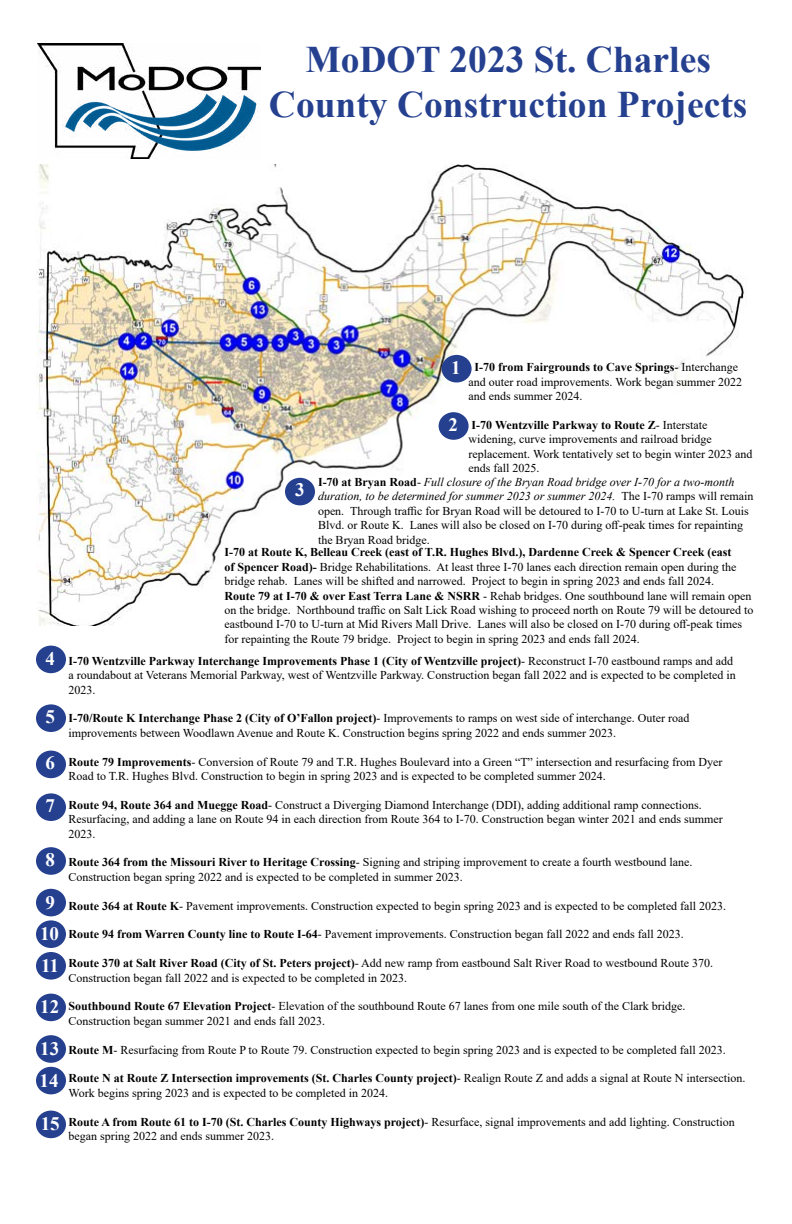
<style>
.page{position:relative;width:792px;height:1224px;background:#fff}
.page>*{position:absolute;margin:0;border:0;box-sizing:border-box;transform-origin:0 0}
.t1{font:700 37.5px/45px "Times New Roman";color:#25408f;text-align:center}
.t2{font:700 19px/31.5px "Times New Roman";color:#fff}
.t3{font:12px/14.4px "Times New Roman";color:#000}
.s1{font-weight:700}
.s2{font-style:italic}
</style>
<div class="page">
<img style="left:37px;top:43px;width:223px;height:116px">
<img style="left:36px;top:164px;width:708px;height:461px">
<div style="left:442px;top:355px;width:30px;height:27px;background:#25408f;border-radius:50%"></div>
<div style="left:439px;top:412px;width:30px;height:28px;background:#25408f;border-radius:50%"></div>
<div style="left:285px;top:478px;width:30px;height:27px;background:#25408f;border-radius:50%"></div>
<div style="left:36px;top:646px;width:30px;height:27px;background:#25408f;border-radius:50%"></div>
<div style="left:36px;top:704px;width:30px;height:28px;background:#25408f;border-radius:50%"></div>
<div style="left:36px;top:751px;width:30px;height:27px;background:#25408f;border-radius:50%"></div>
<div style="left:36px;top:793px;width:30px;height:28px;background:#25408f;border-radius:50%"></div>
<div style="left:36px;top:847px;width:30px;height:28px;background:#25408f;border-radius:50%"></div>
<div style="left:36px;top:889px;width:30px;height:27px;background:#25408f;border-radius:50%"></div>
<div style="left:36px;top:920px;width:30px;height:28px;background:#25408f;border-radius:50%"></div>
<div style="left:36px;top:952px;width:30px;height:28px;background:#25408f;border-radius:50%"></div>
<div style="left:36px;top:994px;width:30px;height:27px;background:#25408f;border-radius:50%"></div>
<div style="left:36px;top:1035px;width:30px;height:28px;background:#25408f;border-radius:50%"></div>
<div style="left:36px;top:1067px;width:30px;height:27px;background:#25408f;border-radius:50%"></div>
<div style="left:36px;top:1111px;width:30px;height:27px;background:#25408f;border-radius:50%"></div>
<h1 class="t1" style="left:269px;top:36px;width:480px">MoDOT 2023 St. Charles<br>County Construction Projects</h1>
<h2 class="t2" style="left:45px;top:642px;width:11px">4</h2>
<h2 class="t2" style="left:45px;top:701px;width:11px">5</h2>
<h2 class="t2" style="left:45px;top:746px;width:11px">6</h2>
<h2 class="t2" style="left:45px;top:790px;width:11px">7</h2>
<h2 class="t2" style="left:45px;top:843px;width:11px">8</h2>
<h2 class="t2" style="left:40px;top:886px;width:20px">9<br>10<br>11</h2>
<h2 class="t2" style="left:40px;top:986px;width:20px;line-height:41.6px">12<br>13</h2>
<h2 class="t2" style="left:40px;top:1064px;width:20px">14</h2>
<h2 class="t2" style="left:41px;top:1107px;width:20px">15</h2>
<h2 class="t2" style="left:295px;top:474px;width:11px">3</h2>
<h2 class="t2" style="left:451px;top:351px;width:11px">1</h2>
<h2 class="t2" style="left:449px;top:408px;width:11px">2</h2>
<p class="t3" style="left:469px;top:360px;width:275px;text-indent:6px"><span class="s1">I-70 from Fairgrounds to Cave Springs</span>- Interchange and outer road improvements. Work began summer 2022 and ends summer 2024.</p>
<p class="t3" style="left:469px;top:417px;width:285px"><span class="s1">I-70 Wentzville Parkway to Route Z</span>- Interstate widening, curve improvements and railroad bridge replacement. Work tentatively set to begin winter 2023 and ends fall 2025.</p>
<p class="t3" style="left:318px;top:474px;width:437px"><span class="s1">I-70 at Bryan Road</span>- <span class="s2">Full closure of the Bryan Road bridge over I-70 for a two-month duration, to be determined for summer 2023 or summer 2024.</span> The I-70 ramps will remain open. Through traffic for Bryan Road will be detoured to I-70 to U-turn at Lake St. Louis Blvd. or Route K. Lanes will also be closed on I-70 during off-peak times for repainting the Bryan Road bridge.</p>
<p class="t3" style="left:224px;top:545px;width:531px"><span class="s1">I-70 at Route K, Belleau Creek (east of T.R. Hughes Blvd.), Dardenne Creek &amp; Spencer Creek (east<br>of Spencer Road)-</span> Bridge Rehabilitations. At least three I-70 lanes each direction remain open during the bridge rehab. Lanes will be shifted and narrowed. Project to begin in spring 2023 and ends fall 2024.<br><span class="s1">Route 79 at I-70 &amp; over East Terra Lane &amp; NSRR</span> - Rehab bridges. One southbound lane will remain open on the bridge. Northbound traffic on Salt Lick Road wishing to proceed north on Route 79 will be detoured to eastbound I-70 to U-turn at Mid Rivers Mall Drive. Lanes will also be closed on I-70 during off-peak times for repainting the Route 79 bridge. Project to begin in spring 2023 and ends fall 2024.</p>
<p class="t3" style="left:68px;top:653px;width:669px"><span class="s1">I-70 Wentzville Parkway Interchange Improvements Phase 1 (City of Wentzville project)</span>- Reconstruct I-70 eastbound ramps and add a roundabout at Veterans Memorial Parkway, west of Wentzville Parkway. Construction began fall 2022 and is expected to be completed in<br>2023.</p>
<p class="t3" style="left:68px;top:711px;width:623px"><span class="s1">I-70/Route K Interchange Phase 2 (City of O’Fallon project)</span>- Improvements to ramps on west side of interchange. Outer road improvements between Woodlawn Avenue and Route K. Construction begins spring 2022 and ends summer 2023.</p>
<p class="t3" style="left:68px;top:754px;width:656px"><span class="s1">Route 79 Improvements</span>- Conversion of Route 79 and T.R. Hughes Boulevard into a Green “T” intersection and resurfacing from Dyer<br>Road to T.R. Hughes Blvd. Construction to begin in spring 2023 and is expected to be completed summer 2024.</p>
<p class="t3" style="left:68px;top:797px;width:656px"><span class="s1">Route 94, Route 364 and Muegge Road</span>- Construct a Diverging Diamond Interchange (DDI), adding additional ramp connections.<br>Resurfacing, and adding a lane on Route 94 in each direction from Route 364 to I-70. Construction began winter 2021 and ends summer<br>2023.</p>
<p class="t3" style="left:68px;top:855px;width:626px"><span class="s1">Route 364 from the Missouri River to Heritage Crossing</span>- Signing and striping improvement to create a fourth westbound lane.<br>Construction began spring 2022 and is expected to be completed in summer 2023.</p>
<p class="t3" style="left:68px;top:898px;width:659px"><span class="s1">Route 364 at Route K</span>- Pavement improvements. Construction expected to begin spring 2023 and is expected to be completed fall 2023.</p>
<p class="t3" style="left:68px;top:927px;width:617px"><span class="s1">Route 94 from Warren County line to Route I-64</span>- Pavement improvements. Construction began fall 2022 and ends fall 2023.</p>
<p class="t3" style="left:68px;top:956px;width:646px"><span class="s1">Route 370 at Salt River Road (City of St. Peters project)</span>- Add new ramp from eastbound Salt River Road to westbound Route 370.<br>Construction began fall 2022 and is expected to be completed in 2023.</p>
<p class="t3" style="left:68px;top:999px;width:619px"><span class="s1">Southbound Route 67 Elevation Project</span>- Elevation of the southbound Route 67 lanes from one mile south of the Clark bridge.<br>Construction began summer 2021 and ends fall 2023.</p>
<p class="t3" style="left:68px;top:1042px;width:659px"><span class="s1">Route M</span>- Resurfacing from Route P to Route 79. Construction expected to begin spring 2023 and is expected to be completed fall 2023.</p>
<p class="t3" style="left:68px;top:1071px;width:679px"><span class="s1">Route N at Route Z Intersection improvements (St. Charles County project)</span>- Realign Route Z and adds a signal at Route N intersection.<br>Work begins spring 2023 and is expected to be completed in 2024.</p>
<p class="t3" style="left:68px;top:1114px;width:668px"><span class="s1">Route A from Route 61 to I-70 (St. Charles County Highways project)</span>- Resurface, signal improvements and add lighting. Construction began spring 2022 and ends summer 2023.</p>
</div>
